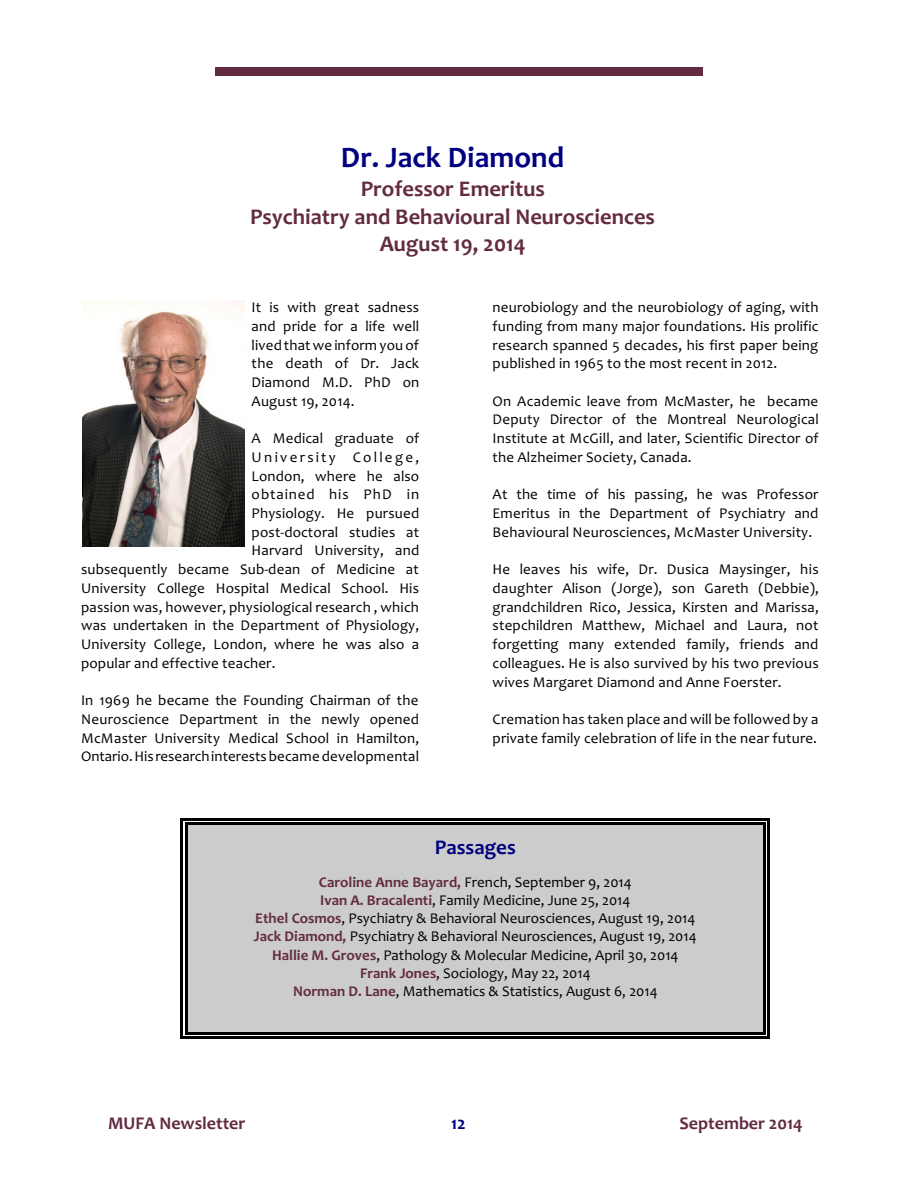
<style>
.page{position:relative;width:918px;height:1188px;background:#fff}
.page>*{position:absolute;margin:0;border:0;box-sizing:border-box;transform-origin:0 0}
.t1{font:700 30px "Candara";color:#000080}
.t2{font:700 22.5px/27.6px "Candara";color:#632b42;text-align:center}
.t3{font:700 21px "Candara";color:#000080}
.t4{font:700 18px "Candara";color:#632b42}
.t5{font:700 18px "Candara";color:#000080}
.t6{font:15px/18.8px "Candara";letter-spacing:.01em;color:#000;text-align:justify}
.t7{font:15px "Candara";letter-spacing:.15em;color:#000}
.t8{font:15px "Candara";letter-spacing:.06em;color:#000}
.s1{font-weight:700;color:#632b42}
</style>
<div class="page">
<div style="left:215px;top:67px;width:488px;height:9px;background:#632b42"></div>
<img style="left:82px;top:301px;width:163px;height:245px">
<div style="left:185px;top:822px;width:581px;height:213px;background:#ccc"></div>
<hr style="left:185px;top:822px;width:3px;height:212px;background:#000">
<hr style="left:763px;top:822px;width:3px;height:212px;background:#000">
<hr style="left:185px;top:822px;width:581px;height:3px;background:#000">
<hr style="left:185px;top:1032px;width:581px;height:3px;background:#000">
<hr style="left:181px;top:818px;width:2px;height:221px;background:#000">
<hr style="left:767px;top:818px;width:3px;height:221px;background:#000">
<hr style="left:181px;top:818px;width:589px;height:3px;background:#000">
<hr style="left:181px;top:1036px;width:589px;height:3px;background:#000">
<h1 class="t1" style="left:341px;top:145px;width:225px">Dr. Jack Diamond</h1>
<h2 class="t2" style="left:250px;top:177px;width:406px">Professor Emeritus<br>Psychiatry and Behavioural Neurosciences<br>August 19, 2014</h2>
<p class="t6" style="left:252px;top:299px;width:169px">It is with great sadness and pride for a life well livedthatwe inform you of the death of Dr. Jack Diamond M.D. PhD on August 19, 2014.</p>
<p class="t6" style="left:252px;top:430px;width:169px">A Medical graduate of</p>
<p class="t7" style="left:252px;top:451px;width:169px">University College,</p>
<p class="t6" style="left:252px;top:468px;width:169px">London, where he also</p>
<p class="t8" style="left:252px;top:488px;width:169px">obtained his PhD in</p>
<p class="t6" style="left:252px;top:505px;width:169px">Physiology. He pursued</p>
<p class="t6" style="left:252px;top:524px;width:169px">post-doctoral studies at</p>
<p class="t6" style="left:252px;top:543px;width:169px">Harvard University, and</p>
<p class="t6" style="left:81px;top:561px;width:339px">subsequently became Sub-dean of Medicine at</p>
<p class="t6" style="left:81px;top:580px;width:339px">University College Hospital Medical School. His</p>
<p class="t6" style="left:81px;top:599px;width:339px">passion was, however, physiological research , which</p>
<p class="t6" style="left:81px;top:618px;width:340px">was undertaken in the Department of Physiology,</p>
<p class="t6" style="left:81px;top:636px;width:340px">University College, London, where he was also a</p>
<p class="t6" style="left:81px;top:655px;width:196px">popular and effective teacher.</p>
<p class="t6" style="left:81px;top:692px;width:340px">In 1969 he became the Founding Chairman of the Neuroscience Department in the newly opened McMaster University Medical School in Hamilton, Ontario.His research interests became developmental</p>
<p class="t6" style="left:493px;top:299px;width:327px">neurobiology and the neurobiology of aging, with funding from many major foundations. His prolific research spanned 5 decades, his first paper being published in 1965 to the most recent in 2012.</p>
<p class="t6" style="left:493px;top:393px;width:328px">On Academic leave from McMaster, he became Deputy Director of the Montreal Neurological Institute at McGill, and later, Scientific Director of the Alzheimer Society, Canada.</p>
<p class="t6" style="left:493px;top:487px;width:327px">At the time of his passing, he was Professor Emeritus in the Department of Psychiatry and Behavioural Neurosciences, McMaster University.</p>
<p class="t6" style="left:493px;top:561px;width:328px">He leaves his wife, Dr. Dusica Maysinger, his daughter Alison (Jorge), son Gareth (Debbie), grandchildren Rico, Jessica, Kirsten and Marissa, stepchildren Matthew, Michael and Laura, not forgetting many extended family, friends and colleagues. He is also survived by his two previous wives Margaret Diamond and Anne Foerster.</p>
<p class="t6" style="left:493px;top:711px;width:327px">Cremation has taken place and will be followed by a private family celebration of life in the near future.</p>
<h3 class="t3" style="left:435px;top:839px;width:82px">Passages</h3>
<p class="t6" style="left:254px;top:874px;width:444px;line-height:18.1px;text-align:center"><span class="s1">Caroline Anne Bayard,</span> French, September 9, 2014<br><span class="s1">Ivan A. Bracalenti</span>, Family Medicine, June 25, 2014<br><span class="s1">Ethel Cosmos</span>, Psychiatry &amp; Behavioral Neurosciences, August 19, 2014<br><span class="s1">Jack Diamond,</span> Psychiatry &amp; Behavioral Neurosciences, August 19, 2014<br><span class="s1">Hallie M. Groves</span>, Pathology &amp; Molecular Medicine, April 30, 2014<br><span class="s1">Frank Jones</span>, Sociology, May 22, 2014<br><span class="s1">Norman D. Lane</span>, Mathematics &amp; Statistics, August 6, 2014</p>
<p class="t4" style="left:108px;top:1116px;width:139px">MUFA Newsletter</p>
<p class="t5" style="left:451px;top:1116px;width:16px">12</p>
<p class="t4" style="left:680px;top:1116px;width:125px">September 2014</p>
</div>
